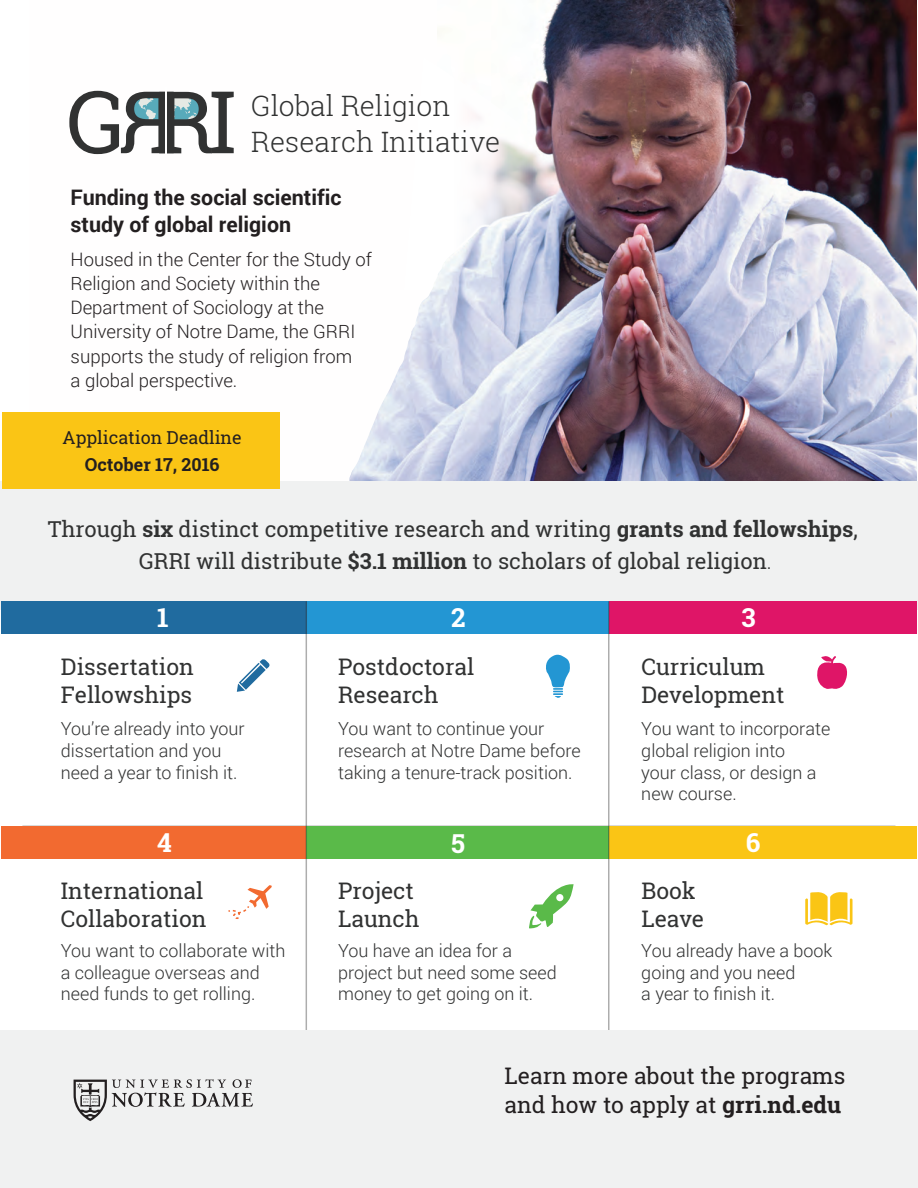
<style>
.page{position:relative;width:918px;height:1188px;background:#fff}
.page>*{position:absolute;margin:0;border:0;box-sizing:border-box;transform-origin:0 0}
.t1{font:86.55px "Roboto Slab";color:#313232}
.t2{font:300 28.05px/36.6px "Roboto Slab";color:#313232}
.t3{font:700 26.1px "Roboto Slab";color:#fff}
.t4{font:22.8px/27.5px "Roboto Slab";color:#313232}
.t5{font:22.8px/28.5px "Roboto Slab";color:#231f20}
.t6{font:21.9px/32.4px "Roboto Slab";color:#313232;text-align:center}
.t7{font:700 21.45px/27.2px "Roboto";color:#231f20}
.t8{font:300 18.6px/24.3px "Roboto";color:#231f20}
.t9{font:300 18px/21.6px "Roboto";color:#313232}
.t10{font:17.85px "Roboto Slab";color:#231f20}
.t11{font:700 17.85px "Roboto Slab";color:#231f20}
.s1{font-weight:700}
.s2{font-weight:300}
</style>
<div class="page">
<img style="left:533px;top:0;width:383px;height:481px">
<svg style="left:473px;top:57px;width:88px;height:234px"></svg>
<img style="left:349px;top:213px;width:184px;height:268px">
<div style="left:0;top:481px;width:918px;height:129px;background:#f0f1f1"></div>
<div style="left:2px;top:412px;width:278px;height:76px;background:#fac515"></div>
<svg style="left:237px;top:659px;width:33px;height:33px"></svg>
<svg style="left:529px;top:884px;width:45px;height:45px"></svg>
<svg style="left:817px;top:656px;width:31px;height:33px"></svg>
<svg style="left:228px;top:885px;width:44px;height:34px"></svg>
<svg style="left:805px;top:892px;width:48px;height:33px"></svg>
<svg style="left:546px;top:654px;width:24px;height:44px"></svg>
<div style="left:2px;top:601px;width:305px;height:33px;background:#206b9f"></div>
<div style="left:307px;top:601px;width:302px;height:33px;background:#2396d3"></div>
<div style="left:609px;top:601px;width:307px;height:33px;background:#df1567"></div>
<div style="left:1px;top:826px;width:307px;height:33px;background:#f26a30"></div>
<div style="left:307px;top:826px;width:302px;height:33px;background:#5aba49"></div>
<div style="left:609px;top:826px;width:308px;height:33px;background:#fac515"></div>
<hr style="left:306px;top:601px;width:1px;height:439px;background:#313232">
<hr style="left:608px;top:601px;width:2px;height:439px;background:#313232">
<div style="left:0;top:1031px;width:918px;height:157px;background:#f0f1f1"></div>
<svg style="left:74px;top:1079px;width:179px;height:42px"></svg>
<svg style="left:131px;top:93px;width:72px;height:33px"></svg>
<h1 class="t1" style="left:67px;top:63px;width:171px">G I</h1>
<h1 class="t1" style="left:156px;top:63px;width:60px">R</h1>
<h2 class="t2" style="left:251px;top:86px;width:250px">Global Religion<br>Research Initiative</h2>
<p class="t7" style="left:71px;top:183px;width:272px">Funding the social scientific study of global religion</p>
<p class="t8" style="left:71px;top:246px;width:303px">Housed in the Center for the Study of<br>Religion and Society within the<br>Department of Sociology at the<br>University of Notre Dame, the GRRI supports the study of religion from<br>a global perspective.</p>
<p class="t10" style="left:63px;top:426px;width:181px">Application Deadline</p>
<p class="t11" style="left:85px;top:452px;width:136px">October 17, 2016</p>
<p class="t6" style="left:48px;top:513px;width:812px">Through <span class="s1">six</span> distinct competitive research and writing <span class="s1">grants and fellowships</span>,<br>GRRI will distribute <span class="s1">$3.1 million</span> to scholars of global religion<span class="s2">.</span></p>
<h3 class="t3" style="left:157px;top:600px;width:13px">1</h3>
<h3 class="t3" style="left:451px;top:600px;width:16px">2</h3>
<h3 class="t3" style="left:742px;top:600px;width:16px">3</h3>
<p class="t4" style="left:61px;top:653px;width:134px">Dissertation<br>Fellowships</p>
<p class="t4" style="left:338px;top:653px;width:138px">Postdoctoral<br>Research</p>
<p class="t4" style="left:641px;top:653px;width:145px">Curriculum<br>Development</p>
<p class="t9" style="left:61px;top:718px;width:185px">You’re already into your dissertation and you need a year to finish it.</p>
<p class="t9" style="left:338px;top:718px;width:244px">You want to continue your research at Notre Dame before taking a tenure-track position.</p>
<p class="t9" style="left:641px;top:718px;width:190px">You want to incorporate global religion into<br>your class, or design a new course.</p>
<h3 class="t3" style="left:157px;top:824px;width:16px">4</h3>
<h3 class="t3" style="left:451px;top:826px;width:15px">5</h3>
<h3 class="t3" style="left:746px;top:824px;width:16px">6</h3>
<p class="t4" style="left:61px;top:877px;width:147px">International<br>Collaboration</p>
<p class="t4" style="left:338px;top:877px;width:83px">Project<br>Launch</p>
<p class="t4" style="left:641px;top:877px;width:64px">Book<br>Leave</p>
<p class="t9" style="left:338px;top:940px;width:220px">You have an idea for a project but need some seed money to get going on it.</p>
<p class="t9" style="left:61px;top:940px;width:226px">You want to collaborate with a colleague overseas and need funds to get rolling.</p>
<p class="t9" style="left:641px;top:940px;width:193px">You already have a book going and you need<br>a year to finish it.</p>
<p class="t5" style="left:505px;top:1062px;width:342px">Learn more about the programs and how to apply at <span class="s1">grri.nd.edu</span></p>
</div>
